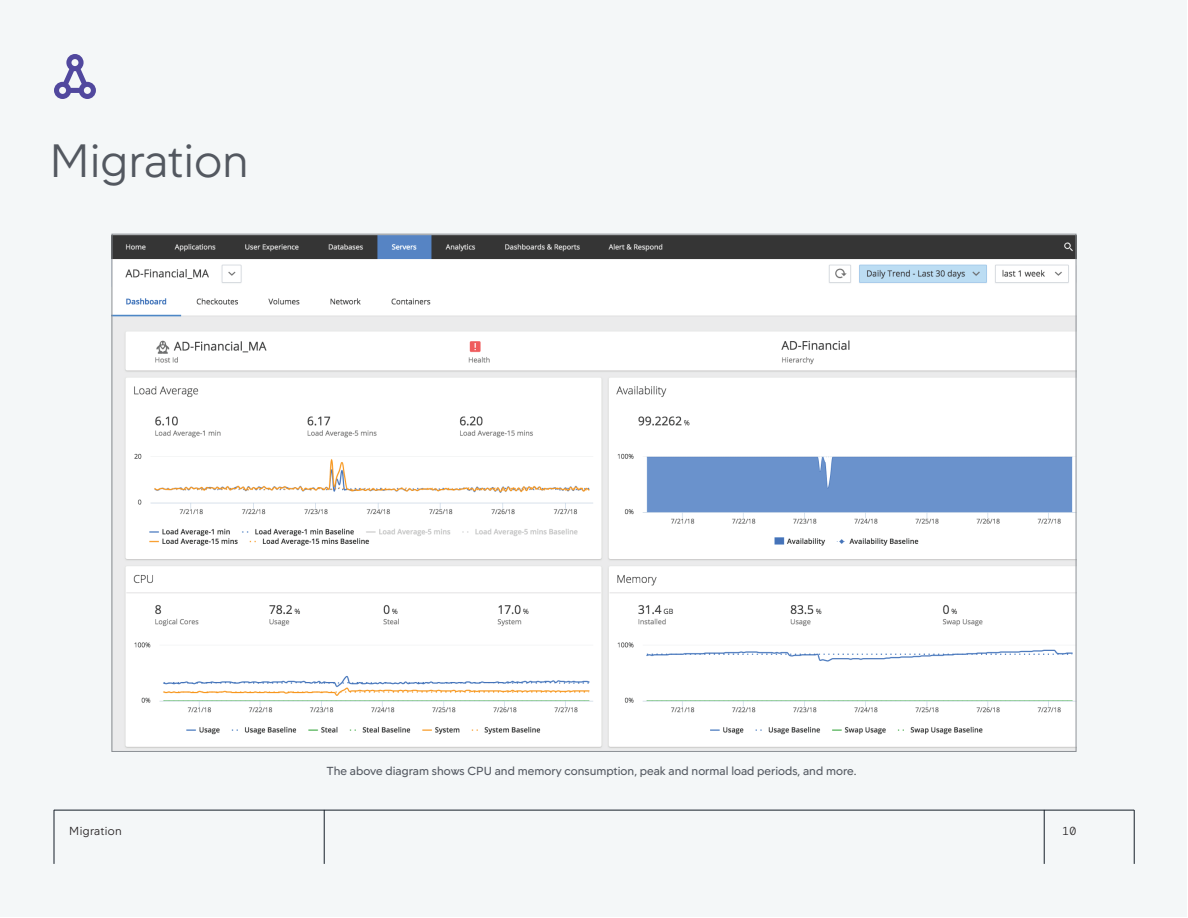
<style>
.page{position:relative;width:1188px;height:918px;background:#fff}
.page>*{position:absolute;margin:0;border:0;box-sizing:border-box;transform-origin:0 0}
.t1{font:300 48px "App D Sans";color:#535860}
.t2{font:12px "App D Sans";color:#545961}
.t3{font:300 12px "App D Sans";letter-spacing:.03em;color:#231f20}
</style>
<div class="page">
<div style="left:1px;top:1px;width:1186px;height:916px;background:#f4f7f8"></div>
<hr style="left:54px;top:810px;width:1080px;height:1px;background:#151f29">
<hr style="left:324px;top:810px;width:1px;height:54px;background:#151f29">
<hr style="left:1044px;top:810px;width:1px;height:54px;background:#151f29">
<hr style="left:1134px;top:810px;width:1px;height:54px;background:#151f29">
<svg style="left:54px;top:54px;width:42px;height:45px"></svg>
<img style="left:114px;top:236px;width:960px;height:514px">
<hr style="left:54px;top:810px;width:1px;height:54px;background:#151f29">
<h1 class="t1" style="left:50px;top:134px;width:201px">Migration</h1>
<p class="t3" style="left:69px;top:824px;width:54px">Migration</p>
<p class="t2" style="left:326px;top:764px;width:532px">The above diagram shows CPU and memory consumption, peak and normal load periods, and more.</p>
<p class="t3" style="left:1062px;top:824px;width:16px">10</p>
</div>
